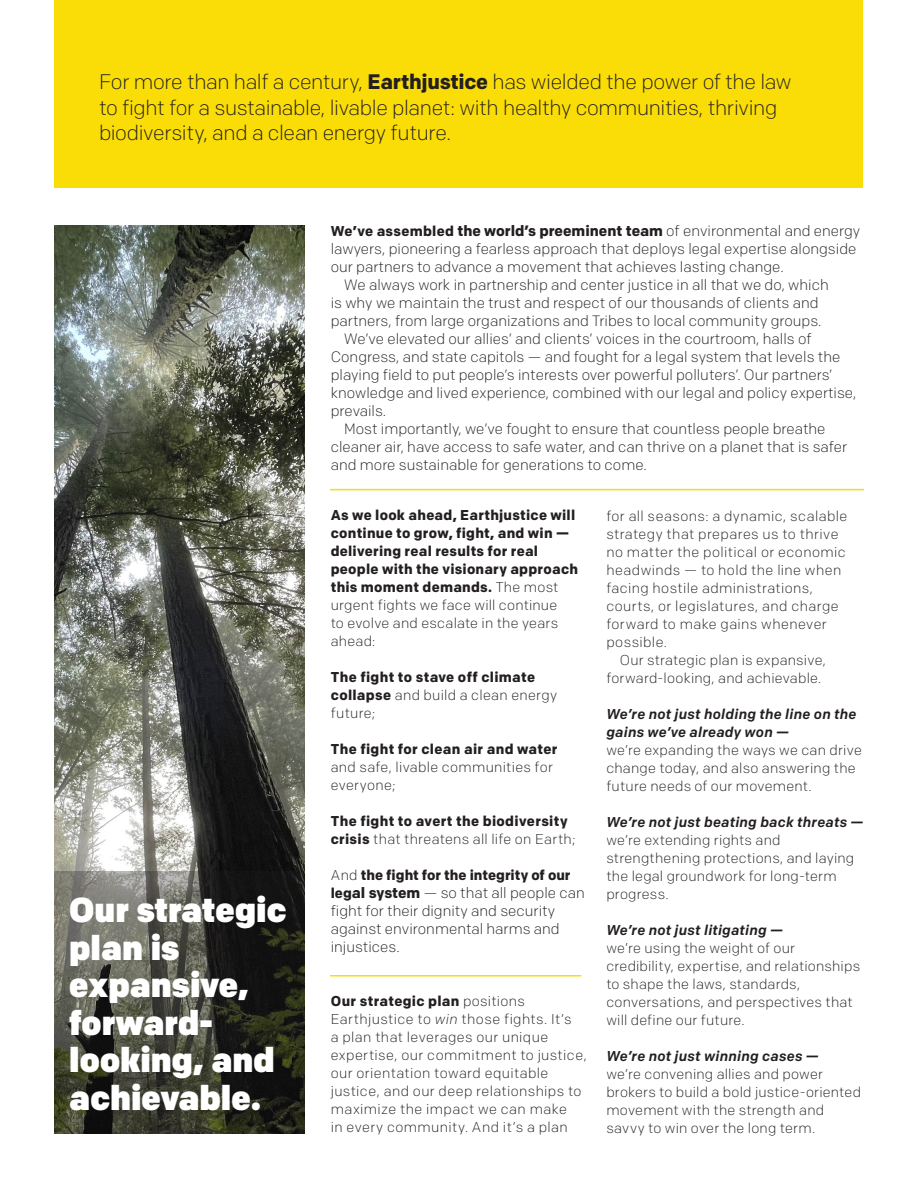
<style>
.page{position:relative;width:918px;height:1188px;background:#fff}
.page>*{position:absolute;margin:0;border:0;box-sizing:border-box;transform-origin:0 0}
.t1{font:900 34.5px/37.5px "Colfax";color:#fff}
.t2{font:300 21px/25.5px "Colfax";letter-spacing:-.02em;color:#231f20}
.t3{font:300 15px/18px "Colfax";color:#231f20}
.t4{font:300 14.25px/18px "Colfax";letter-spacing:.02em;color:#231f20}
.t5{font:700 14.25px/18px "Colfax";letter-spacing:.02em;color:#231f20}
.t6{font:italic 500 14.25px/18px "Colfax";letter-spacing:.02em;color:#231f20}
.t7{font:700 14.25px "Colfax";color:#231f20}
.s1{font-weight:700}
.s2{font-weight:700;font-size:14.25px}
.s3{font-weight:300}
.s4{font-style:italic}
</style>
<div class="page">
<hr style="left:330px;top:489px;width:534px;height:1px;background:#fadd06">
<div style="left:55px;top:0;width:808px;height:187px;background:#fadd06"></div>
<img style="left:54px;top:225px;width:250px;height:646px">
<hr style="left:330px;top:975px;width:251px;height:1px;background:#fadd06">
<svg style="left:54px;top:871px;width:250px;height:263px;background:#3f4037"></svg>
<p class="t2" style="left:99px;top:69px;width:694px">For more than half a century, <span class="s1">Earthjustice</span> has wielded the power of the law to fight for a sustainable, livable planet: with healthy communities, thriving biodiversity, and a clean energy future.</p>
<p class="t1" style="left:69px;top:891px;width:219px">Our strategic plan is expansive, forward&shy;looking, and achievable.</p>
<p class="t3" style="left:331px;top:222px;width:531px"><span class="s2">We’ve assembled</span> <span class="s1">the world’s preeminent team</span> of environmental and energy lawyers, pioneering a fearless approach that deploys legal expertise alongside our partners to advance a movement that achieves lasting change.</p>
<p class="t3" style="left:331px;top:276px;width:500px;text-indent:14px">We always work in partnership and center justice in all that we do, which is why we maintain the trust and respect of our thousands of clients and partners, from large organizations and Tribes to local community groups.</p>
<p class="t3" style="left:331px;top:330px;width:527px;text-indent:14px">We’ve elevated our allies’ and clients’ voices in the courtroom, halls of Congress, and state capitols — and fought for a legal system that levels the playing field to put people’s interests over powerful polluters’. Our partners’ knowledge and lived experience, combined with our legal and policy expertise, prevails.</p>
<p class="t3" style="left:331px;top:420px;width:518px;text-indent:14px">Most importantly, we’ve fought to ensure that countless people breathe cleaner air, have access to safe water, and can thrive on a planet that is safer and more sustainable for generations to come.</p>
<p class="t5" style="left:331px;top:506px;width:246px">As we look ahead, Earthjustice will continue to grow, fight, and win —</p>
<p class="t5" style="left:331px;top:542px;width:249px">delivering real results for real people with the visionary approach this moment demands. <span class="s3">The most urgent fights we face will continue<br>to evolve and escalate in the years ahead:</span></p>
<p class="t5" style="left:331px;top:668px;width:228px">The fight to stave off climate collapse <span class="s3">and build a clean energy future;</span></p>
<p class="t5" style="left:331px;top:740px;width:228px">The fight for clean air and water</p>
<p class="t4" style="left:331px;top:758px;width:224px">and safe, livable communities for everyone;</p>
<p class="t5" style="left:331px;top:812px;width:246px">The fight to avert the biodiversity crisis <span class="s3">that threatens all life on Earth;</span></p>
<p class="t7" style="left:331px;top:866px;width:241px"><span class="s3">And</span> the fight for the integrity of our</p>
<p class="t3" style="left:331px;top:884px;width:256px"><span class="s2">leg</span><span class="s1">al system</span> — so that all people can fight for their dignity and security against environmental harms and injustices.</p>
<p class="t4" style="left:331px;top:992px;width:258px"><span class="s1">Our strategic plan</span> positions Earthjustice to <span class="s4">win</span> those fights. It’s<br>a plan that leverages our unique expertise, our commitment to justice, our orientation toward equitable justice, and our deep relationships to maximize the impact we can make<br>in every community. And it’s a plan</p>
<p class="t4" style="left:606px;top:507px;width:243px">for all seasons: a dynamic, scalable strategy that prepares us to thrive no matter the political or economic headwinds — to hold the line when facing hostile administrations, courts, or legislatures, and charge forward to make gains whenever possible.</p>
<p class="t4" style="left:606px;top:651px;width:221px;text-indent:14px">Our strategic plan is expansive, forward-looking, and achievable.</p>
<p class="t6" style="left:606px;top:705px;width:252px">We’re not just holding the line on the gains we’ve already won —</p>
<p class="t4" style="left:606px;top:741px;width:257px">we’re expanding the ways we can drive change today, and also answering the future needs of our movement.</p>
<p class="t6" style="left:606px;top:813px;width:259px">We’re not just beating back threats —</p>
<p class="t4" style="left:606px;top:831px;width:249px">we’re extending rights and strengthening protections, and laying the legal groundwork for long-term progress.</p>
<p class="t6" style="left:606px;top:921px;width:178px">We’re not just litigating —</p>
<p class="t4" style="left:606px;top:939px;width:255px">we’re using the weight of our credibility, expertise, and relationships to shape the laws, standards, conversations, and perspectives that will define our future.</p>
<p class="t6" style="left:606px;top:1047px;width:214px">We’re not just winning cases —</p>
<p class="t4" style="left:606px;top:1065px;width:256px">we’re convening allies and power brokers to build a bold justice-oriented movement with the strength and savvy to win over the long term.</p>
</div>
